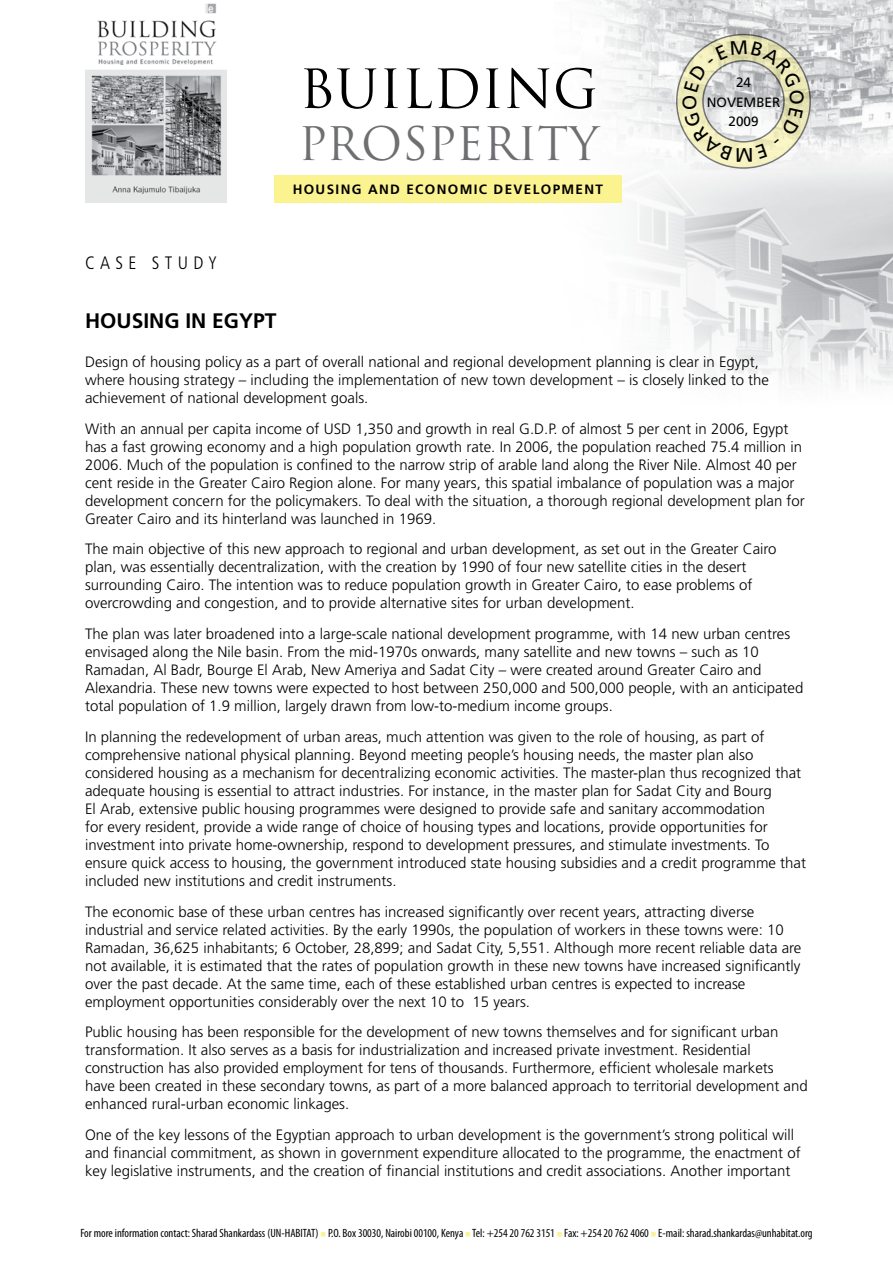
<style>
.page{position:relative;width:893px;height:1263px;background:#fff}
.page>*{position:absolute;margin:0;border:0;box-sizing:border-box;transform-origin:0 0}
.t1{font:52.5px "Trajan Pro";color:#000}
.t2{font:45px "Trajan Pro";color:#6d6f71}
.t3{font:700 21px "Frutiger";color:#000}
.t4{font:300 condensed 18px "Frutiger";letter-spacing:.3em;color:#000}
.t5{font:300 15px/18px "Frutiger";color:#000}
.t6{font:700 13.5px "Frutiger";letter-spacing:.1em;color:#000}
.t7{font:13.5px/19.5px "Frutiger";color:#000;text-align:center}
.t8{font:condensed 12px "Myriad Pro";color:#000}
.s1{color:#fbf390}
</style>
<div class="page">
<img style="left:177px;top:0;width:716px;height:386px">
<img style="left:85px;top:0;width:141px;height:202px">
<div style="left:274px;top:175px;width:348px;height:27px;background:#fbf390"></div>
<svg style="left:675px;top:33px;width:137px;height:136px"></svg>
<p class="t4" style="left:85px;top:253px;width:134px">CASE STUDY</p>
<h1 class="t1" style="left:299px;top:56px;width:300px">BUILDING</h1>
<h2 class="t2" style="left:298px;top:115px;width:302px">PROSPERITY</h2>
<p class="t6" style="left:293px;top:181px;width:312px">HOUSING AND ECONOMIC DEVELOPMENT</p>
<p class="t7" style="left:707px;top:73px;width:75px">24<br>NOVEMBER<br>2009</p>
<h3 class="t3" style="left:85px;top:308px;width:193px">HOUSING IN EGYPT</h3>
<p class="t5" style="left:85px;top:353px;width:686px">Design of housing policy as a part of overall national and regional development planning is clear in Egypt, where housing strategy – including the implementation of new town development – is closely linked to the achievement of national development goals.</p>
<p class="t5" style="left:85px;top:420px;width:721px">With an annual per capita income of USD 1,350 and growth in real G.D.P. of almost 5 per cent in 2006, Egypt has a fast growing economy and a high population growth rate. In 2006, the population reached 75.4 million in 2006. Much of the population is confined to the narrow strip of arable land along the River Nile. Almost 40 per cent reside in the Greater Cairo Region alone. For many years, this spatial imbalance of population was a major development concern for the policymakers. To deal with the situation, a thorough regional development plan for Greater Cairo and its hinterland was launched in 1969.</p>
<p class="t5" style="left:85px;top:540px;width:693px">The main objective of this new approach to regional and urban development, as set out in the Greater Cairo plan, was essentially decentralization, with the creation by 1990 of four new satellite cities in the desert surrounding Cairo. The intention was to reduce population growth in Greater Cairo, to ease problems of overcrowding and congestion, and to provide alternative sites for urban development.</p>
<p class="t5" style="left:85px;top:625px;width:720px">The plan was later broadened into a large-scale national development programme, with 14 new urban centres envisaged along the Nile basin. From the mid-1970s onwards, many satellite and new towns – such as 10<br>Ramadan, Al Badr, Bourge El Arab, New Ameriya and Sadat City – were created around Greater Cairo and Alexandria. These new towns were expected to host between 250,000 and 500,000 people, with an anticipated total population of 1.9 million, largely drawn from low-to-medium income groups.</p>
<p class="t5" style="left:85px;top:728px;width:723px">In planning the redevelopment of urban areas, much attention was given to the role of housing, as part of comprehensive national physical planning. Beyond meeting people’s housing needs, the master plan also considered housing as a mechanism for decentralizing economic activities. The master-plan thus recognized that adequate housing is essential to attract industries. For instance, in the master plan for Sadat City and Bourg<br>El Arab, extensive public housing programmes were designed to provide safe and sanitary accommodation<br>for every resident, provide a wide range of choice of housing types and locations, provide opportunities for investment into private home-ownership, respond to development pressures, and stimulate investments. To ensure quick access to housing, the government introduced state housing subsidies and a credit programme that included new institutions and credit instruments.</p>
<p class="t5" style="left:85px;top:903px;width:718px">The economic base of these urban centres has increased significantly over recent years, attracting diverse industrial and service related activities. By the early 1990s, the population of workers in these towns were: 10<br>Ramadan, 36,625 inhabitants; 6 October, 28,899; and Sadat City, 5,551. Although more recent reliable data are not available, it is estimated that the rates of population growth in these new towns have increased significantly over the past decade. At the same time, each of these established urban centres is expected to increase employment opportunities considerably over the next 10 to 15 years.</p>
<p class="t5" style="left:85px;top:1023px;width:724px">Public housing has been responsible for the development of new towns themselves and for significant urban transformation. It also serves as a basis for industrialization and increased private investment. Residential construction has also provided employment for tens of thousands. Furthermore, efficient wholesale markets<br>have been created in these secondary towns, as part of a more balanced approach to territorial development and enhanced rural-urban economic linkages.</p>
<p class="t5" style="left:85px;top:1126px;width:717px">One of the key lessons of the Egyptian approach to urban development is the government’s strong political will and financial commitment, as shown in government expenditure allocated to the programme, the enactment of key legislative instruments, and the creation of financial institutions and credit associations. Another important</p>
<p class="t8" style="left:80px;top:1226px;width:734px">For more information contact: Sharad Shankardass (UN-HABITAT) <span class="s1">■</span> P.O. Box 30030, Nairobi 00100, Kenya <span class="s1">■</span> Tel: +254 20 762 3151 <span class="s1">■</span> Fax: +254 20 762 4060 <span class="s1">■</span> E-mail: sharad.shankardas@unhabitat.org</p>
</div>
